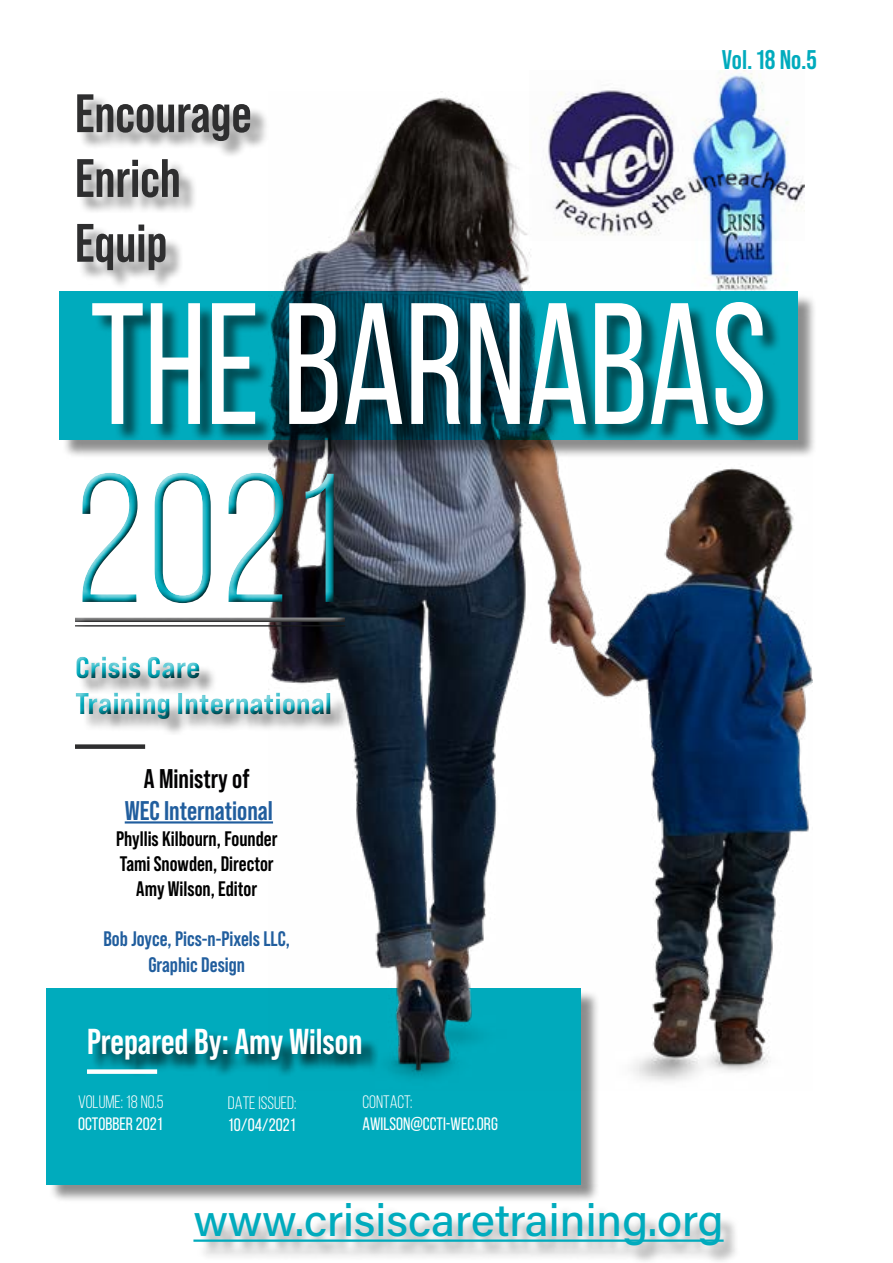
<style>
.page{position:relative;width:893px;height:1263px;background:#fff}
.page>*{position:absolute;margin:0;border:0;box-sizing:border-box;transform-origin:0 0}
.t1{font:183px "Bebas Neue";color:#00abbd}
.t2{font:172.5px "Bebas Neue";color:#fff;scale:.87 1}
.t3{font:700 54px/64.8px "Bebas Neue Pro";color:#2e2e2f}
.t4{font:45px "Acumin Variable Concept";color:#00abbd}
.t5{font:700 36px "Bebas Neue Pro";color:#fff}
.t6{font:30px/36px "Bebas Neue Pro Exp Eb";color:#00abbd}
.t7{font:700 27px "Bebas Neue Pro";color:#215e9e}
.t8{font:700 27px "Bebas Neue Pro";color:#030203}
.t9{font:700 27px "Bebas Neue Pro";color:#00abbd}
.t10{font:700 21px/25.2px "Bebas Neue Pro";color:#000;text-align:center}
.t11{font:700 21px/25.2px "Bebas Neue Pro";color:#215e9e;text-align:center}
.t12{font:18px "Bebas Neue";color:#fff}
.t13{font:18px "Bebas Neue";color:#fff}
</style>
<div class="page">
<div style="left:49px;top:990px;width:551px;height:213px;background:#000;opacity:.45"></div>
<div style="left:46px;top:988px;width:534px;height:196px;background:#00abbd"></div>
<img style="left:268px;top:97px;width:545px;height:993px">
<div style="left:62px;top:294px;width:755px;height:165px;background:#000;opacity:.45"></div>
<svg style="left:60px;top:292px;width:738px;height:148px;background:#0099ab"></svg>
<img style="left:670px;top:97px;width:143px;height:194px">
<div style="left:79px;top:96px;width:191px;height:193px;background:#000;opacity:.45"></div>
<div style="left:95px;top:304px;width:686px;height:139px;background:#000;opacity:.55"></div>
<div style="left:91px;top:1031px;width:288px;height:47px;background:#000;opacity:.75"></div>
<div style="left:64px;top:462px;width:290px;height:172px;background:#fff;opacity:.75"></div>
<div style="left:67px;top:467px;width:289px;height:169px;background:#000;opacity:.75"></div>
<hr style="left:125px;top:821px;width:148px;height:2px;background:#215e9e">
<div style="left:79px;top:660px;width:270px;height:76px;background:#000;opacity:.45"></div>
<div style="left:65px;top:646px;width:274px;height:80px;background:#fff;opacity:.75"></div>
<div style="left:67px;top:650px;width:275px;height:81px;background:#000;opacity:.75"></div>
<img style="left:529px;top:70px;width:276px;height:171px">
<div style="left:196px;top:1205px;width:546px;height:58px;background:#000;opacity:.35"></div>
<hr style="left:193px;top:1239px;width:531px;height:3px;background:#00abbd">
<div style="left:75px;top:744px;width:70px;height:5px;background:#2e2e2f"></div>
<div style="left:87px;top:1069px;width:70px;height:5px;background:#fff"></div>
<p class="t9" style="left:722px;top:44px;width:96px">Vol. 18 No.5</p>
<h3 class="t3" style="left:75px;top:80px;width:178px">Encourage<br>Enrich<br>Equip</h3>
<h2 class="t2" style="left:90px;top:271px;width:779px">THE BARNABAS</h2>
<h1 class="t1" style="left:75px;top:441px;width:272px">2021</h1>
<h3 class="t6" style="left:75px;top:649px;width:259px">Crisis Care<br>Training International</h3>
<p class="t8" style="left:144px;top:763px;width:107px">A Ministry of</p>
<p class="t7" style="left:125px;top:795px;width:150px">WEC International</p>
<p class="t10" style="left:116px;top:825px;width:163px">Phyllis Kilbourn, Founder<br>Tami Snowden, Director<br>Amy Wilson, Editor</p>
<p class="t11" style="left:103px;top:926px;width:188px">Bob Joyce, Pics-n-Pixels LLC,<br>Graphic Design</p>
<h3 class="t5" style="left:87px;top:1021px;width:277px">Prepared By: Amy Wilson</h3>
<p class="t13" style="left:78px;top:1092px;width:87px">VOLUME: 18 No.5</p>
<p class="t12" style="left:78px;top:1114px;width:86px">OCTOBBER 2021</p>
<p class="t13" style="left:362px;top:1092px;width:52px">CONTACT:</p>
<p class="t12" style="left:362px;top:1114px;width:137px">AWILSON@CCTI-WEC.ORG</p>
<p class="t13" style="left:228px;top:1093px;width:70px">DATE ISSUED:</p>
<p class="t12" style="left:228px;top:1115px;width:69px">10/04/2021</p>
<h3 class="t4" style="left:193px;top:1189px;width:532px">www.crisiscaretraining.org</h3>
</div>
